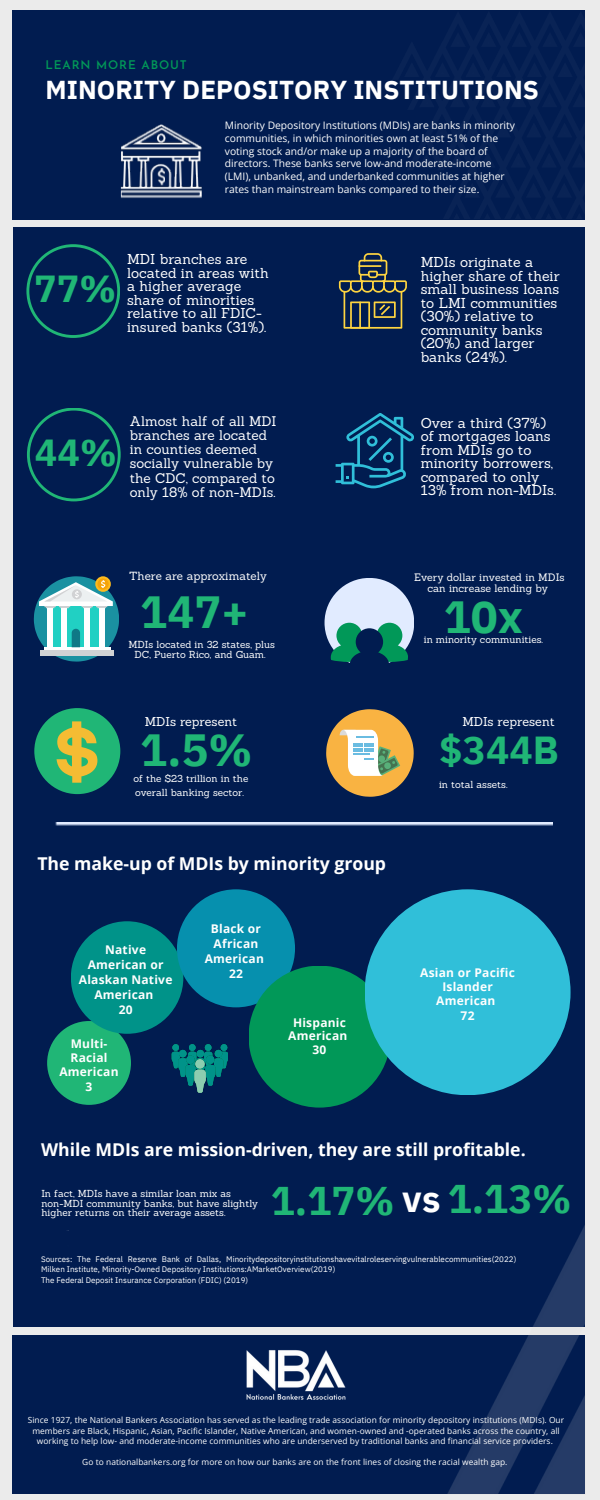
<style>
.page{position:relative;width:600px;height:1500px;background:#ebebeb}
.page>*{position:absolute;margin:0;border:0;box-sizing:border-box;transform-origin:0 0}
.t1{font:700 45px "IBM Plex Sans";color:#20b676}
.t2{font:700 40px "IBM Plex Sans";color:#20b676}
.t3{font:700 39px "IBM Plex Sans";color:#20b676}
.t4{font:700 37.6px "IBM Plex Sans";color:#20b676}
.t5{font:700 25.9px "IBM Plex Sans";color:#fff}
.t6{font:700 17.7px "Open Sans";color:#fff}
.t7{font:14px/13.5px "Sanchez";color:#fff}
.t8{font:13.6px/14.2px "Sanchez";color:#fff}
.t9{font:12.5px "Sanchez";color:#fff}
.t10{font:700 12px/15px "Open Sans";letter-spacing:.02em;color:#fefefe;text-align:center}
.t11{font:600 11.9px "Josefin Sans";letter-spacing:.075em;color:#019858}
.t12{font:11.5px "Sanchez";color:#fff}
.t13{font:10.5px/10.5px "Sanchez";color:#fff;text-align:center}
.t14{font:10.3px/12.8px "Open Sans";color:#fff}
.t15{font:9.9px/9.8px "Sanchez";color:#fff}
.t16{font:8.4px/10.5px "Open Sans";letter-spacing:.005em;color:#fefefe;text-align:center}
.t17{font:8px/10.5px "IBM Plex Sans";color:#fff}
.s1{font-size:36.5px;color:#fff}
</style>
<div class="page">
<div style="left:14px;top:228px;width:571px;height:1099px;background:#011c50"></div>
<svg style="left:26px;top:244px;width:94px;height:94px"></svg>
<div style="left:12px;top:1335px;width:573px;height:158px;background:#011c50"></div>
<div style="left:12px;top:10px;width:573px;height:209px;background:#011c50"></div>
<img style="left:246px;top:1350px;width:100px;height:50px">
<img style="left:366px;top:1225px;width:219px;height:269px">
<img style="left:121px;top:124px;width:81px;height:74px">
<img style="left:131px;top:127px;width:60px;height:18px">
<svg style="left:156px;top:132px;width:10px;height:11px"></svg>
<img style="left:156px;top:168px;width:9px;height:18px">
<img style="left:55px;top:823px;width:498px;height:3px">
<svg style="left:27px;top:408px;width:94px;height:93px"></svg>
<svg style="left:34px;top:708px;width:86px;height:86px;fill:#20b676"></svg>
<svg style="left:57px;top:721px;width:40px;height:62px;background:#9eb94d"></svg>
<svg style="left:34px;top:576px;width:85px;height:86px"></svg>
<svg style="left:325px;top:578px;width:89px;height:81px;fill:#e1ebff"></svg>
<svg style="left:331px;top:623px;width:77px;height:40px"></svg>
<svg style="left:336px;top:413px;width:78px;height:75px"></svg>
<svg style="left:326px;top:709px;width:88px;height:88px"></svg>
<svg style="left:339px;top:253px;width:68px;height:76px"></svg>
<svg style="left:172px;top:1044px;width:56px;height:49px"></svg>
<div style="left:195px;top:1059px;width:10px;height:10px;background:#8ccdb0;border-radius:50%"></div>
<div style="left:47px;top:1021px;width:84px;height:84px;background:#20b676;border-radius:50%"></div>
<div style="left:71px;top:921px;width:112px;height:113px;background:#009389;border-radius:50%"></div>
<div style="left:177px;top:889px;width:118px;height:118px;background:#0690ae;border-radius:50%"></div>
<div style="left:249px;top:966px;width:142px;height:142px;background:#019858;border-radius:50%"></div>
<div style="left:365px;top:889px;width:206px;height:206px;background:#30bfd9;border-radius:50%"></div>
<p class="t11" style="left:46px;top:60px;width:143px">LEARN MORE ABOUT</p>
<p class="t5" style="left:46px;top:72px;width:495px">MINORITY DEPOSITORY INSTITUTIONS</p>
<p class="t14" style="left:225px;top:119px;width:292px">Minority Depository Institutions (MDIs) are banks in minority communities, in which minorities own at least 51% of the voting stock and/or make up a majority of the board of directors. These banks serve low-and moderate-income (LMI), unbanked, and underbanked communities at higher rates than mainstream banks compared to their size.</p>
<p class="t4" style="left:34px;top:264px;width:83px">77%</p>
<p class="t7" style="left:127px;top:252px;width:143px">MDI branches are located in areas with a higher average share of minorities relative to all FDIC&shy;insured banks (31%).</p>
<p class="t7" style="left:421px;top:255px;width:140px">MDIs originate a higher share of their small business loans to LMI communities (30%) relative to community banks (20%) and larger banks (24%).</p>
<p class="t4" style="left:35px;top:427px;width:83px">44%</p>
<p class="t8" style="left:130px;top:413px;width:148px">Almost half of all MDI branches are located in counties deemed socially vulnerable by the CDC, compared to only 18% of non-MDIs.</p>
<p class="t7" style="left:421px;top:416px;width:137px">Over a third (37%) of mortgages loans from MDIs go to minority borrowers, compared to only<br>13% from non-MDIs.</p>
<p class="t12" style="left:129px;top:568px;width:139px">There are approximately</p>
<p class="t1" style="left:140px;top:582px;width:110px">147+</p>
<p class="t15" style="left:129px;top:640px;width:148px;text-align:center">MDIs located in 32 states, plus<br>DC, Puerto Rico, and Guam.</p>
<p class="t9" style="left:145px;top:713px;width:94px">MDIs represent</p>
<p class="t1" style="left:140px;top:720px;width:114px">1.5%</p>
<p class="t15" style="left:135px;top:787px;width:110px">overall banking sector.</p>
<p class="t15" style="left:134px;top:773px;width:116px">of the $23 trillion in the</p>
<p class="t13" style="left:414px;top:572px;width:152px">Every dollar invested in MDIs can increase lending by</p>
<p class="t1" style="left:444px;top:587px;width:81px">10x</p>
<p class="t15" style="left:424px;top:635px;width:121px">in minority communities.</p>
<p class="t9" style="left:462px;top:714px;width:94px">MDIs represent</p>
<p class="t3" style="left:439px;top:724px;width:121px">$344B</p>
<p class="t15" style="left:439px;top:779px;width:70px">in total assets.</p>
<p class="t6" style="left:37px;top:851px;width:350px">The make-up of MDIs by minority group</p>
<p class="t10" style="left:79px;top:942px;width:95px">Native<br>American or<br>Alaskan Native<br>American</p>
<p class="t10" style="left:119px;top:1002px;width:15px">20</p>
<p class="t10" style="left:59px;top:1036px;width:61px;line-height:14.2px">Multi-<br>Racial<br>American</p>
<p class="t10" style="left:86px;top:1079px;width:8px">3</p>
<p class="t10" style="left:205px;top:921px;width:61px">Black or<br>African<br>American</p>
<p class="t10" style="left:229px;top:966px;width:15px">22</p>
<p class="t10" style="left:288px;top:1015px;width:61px;line-height:13.5px">Hispanic<br>American</p>
<p class="t10" style="left:313px;top:1041px;width:15px">30</p>
<p class="t10" style="left:420px;top:965px;width:96px;line-height:14.2px">Asian or Pacific<br>Islander<br>American</p>
<p class="t10" style="left:461px;top:1008px;width:15px">72</p>
<p class="t6" style="left:41px;top:1137px;width:486px">While MDIs are mission-driven, they are still profitable.</p>
<p class="t2" style="left:271px;top:1174px;width:125px">1.17%</p>
<p class="t2" style="left:402px;top:1172px;width:171px"><span class="s1">vs</span> 1.13%</p>
<p class="t17" style="left:41px;top:1254px;width:477px">Sources: The Federal Reserve Bank of Dallas, Minoritydepositoryinstitutionshavevitalroleservingvulnerablecommunities(2022)<br>Milken Institute, Minority-Owned Depository Institutions:AMarketOverview(2019)</p>
<p class="t17" style="left:41px;top:1275px;width:209px">The Federal Deposit Insurance Corporation (FDIC) (2019)</p>
<p class="t15" style="left:41px;top:1188px;width:218px">In fact, MDIs have a similar loan mix as non-MDI community banks, but have slightly higher returns on their average assets.</p>
<p class="t16" style="left:28px;top:1415px;width:538px">Since 1927, the National Bankers Association has served as the leading trade association for minority depository institutions (MDIs). Our members are Black, Hispanic, Asian, Pacific Islander, Native American, and women-owned and -operated banks across the country, all working to help low- and moderate-income communities who are underserved by traditional banks and financial service providers.</p>
<p class="t16" style="left:82px;top:1457px;width:427px">Go to nationalbankers.org for more on how our banks are on the front lines of closing the racial wealth gap.</p>
</div>
